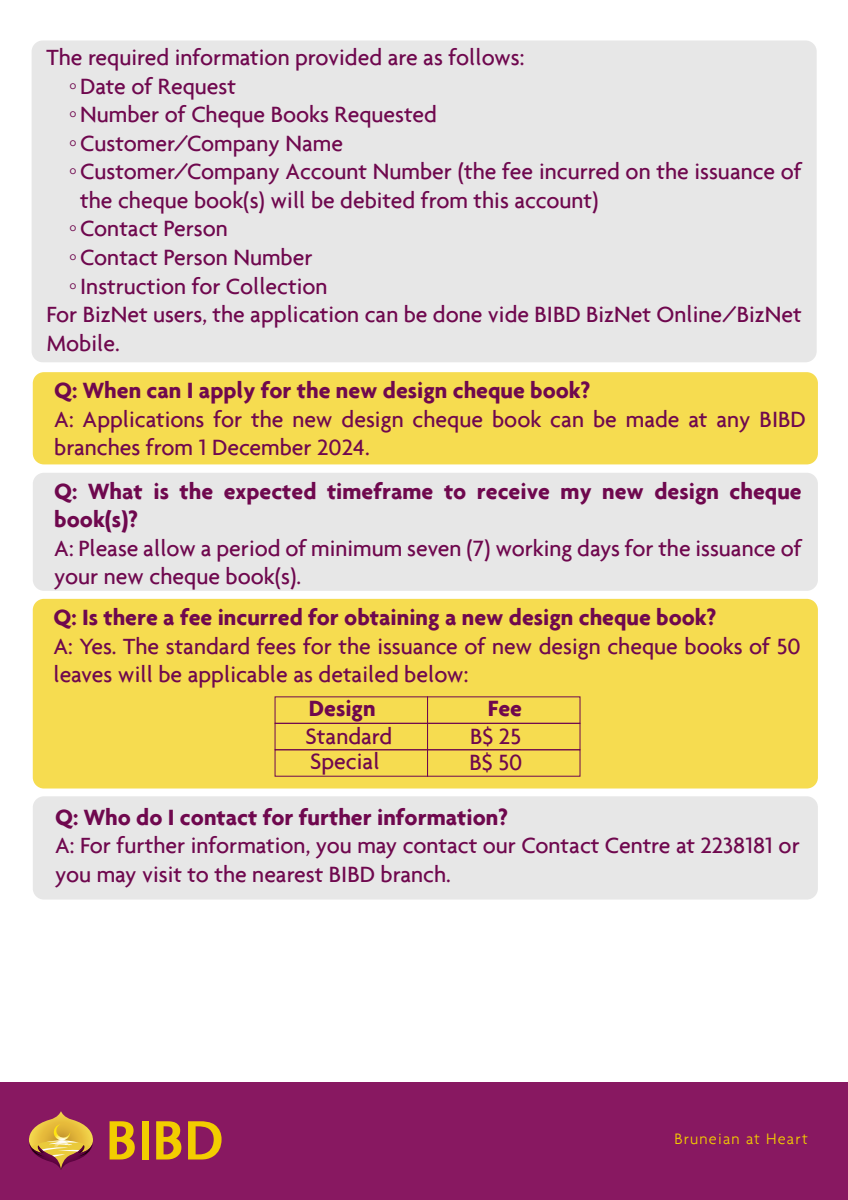
<style>
.page{position:relative;width:848px;height:1200px;background:#fff}
.page>*{position:absolute;margin:0;border:0;box-sizing:border-box;transform-origin:0 0}
.t1{font:500 23.75px/28.5px "Agenda";color:#6f084e}
.t2{font:700 23.75px/28.5px "Agenda";color:#6f084e}
.t3{font:300 16.31px "Agenda";letter-spacing:.075em;color:#f2cd00}
.s1{font-family:"Times New Roman";font-weight:400}
</style>
<div class="page">
<div style="left:32px;top:40px;width:785px;height:322px;background:#e7e7e7;border-radius:11px"></div>
<div style="left:33px;top:372px;width:785px;height:92px;background:#f6dc50;border-radius:11px"></div>
<div style="left:33px;top:472px;width:785px;height:118px;background:#e7e7e7;border-radius:11px"></div>
<div style="left:33px;top:598px;width:785px;height:190px;background:#f6dc50;border-radius:11px"></div>
<div style="left:33px;top:796px;width:785px;height:103px;background:#e7e7e7;border-radius:11px"></div>
<div style="left:275px;top:723px;width:153px;height:26px;border:1px solid #6f084e"></div>
<div style="left:275px;top:749px;width:153px;height:27px;border:1px solid #6f084e"></div>
<div style="left:427px;top:723px;width:153px;height:26px;border:1px solid #6f084e"></div>
<div style="left:427px;top:749px;width:153px;height:27px;border:1px solid #6f084e"></div>
<div style="left:0;top:1081px;width:848px;height:118px;background:#881861"></div>
<svg style="left:110px;top:1121px;width:25px;height:38px"></svg>
<svg style="left:156px;top:1121px;width:25px;height:38px"></svg>
<div style="left:142px;top:1120px;width:6px;height:39px;background:#f2cd00"></div>
<svg style="left:188px;top:1121px;width:34px;height:38px"></svg>
<svg style="left:29px;top:1111px;width:64px;height:58px"></svg>
<img style="left:77px;top:1143px;width:16px;height:13px">
<p class="t1" style="left:46px;top:43px;width:479px">The required information provided are as follows:</p>
<p class="t1" style="left:69px;top:71px;width:169px"><span class="s1">◦</span>Date of Request</p>
<p class="t1" style="left:69px;top:100px;width:369px"><span class="s1">◦</span>Number of Cheque Books Requested</p>
<p class="t1" style="left:69px;top:128px;width:276px"><span class="s1">◦</span>Customer/Company Name</p>
<p class="t1" style="left:69px;top:157px;width:734px"><span class="s1">◦</span>Customer/Company Account Number (the fee incurred on the issuance of</p>
<p class="t1" style="left:80px;top:185px;width:520px">the cheque book(s) will be debited from this account)</p>
<p class="t1" style="left:69px;top:214px;width:160px"><span class="s1">◦</span>Contact Person</p>
<p class="t1" style="left:69px;top:242px;width:245px"><span class="s1">◦</span>Contact Person Number</p>
<p class="t1" style="left:69px;top:271px;width:260px"><span class="s1">◦</span>Instruction for Collection</p>
<p class="t1" style="left:46px;top:299px;width:757px">For BizNet users, the application can be done vide BIBD BizNet Online/BizNet</p>
<p class="t1" style="left:46px;top:328px;width:75px">Mobile.</p>
<p class="t2" style="left:54px;top:375px;width:538px">Q: When can I apply for the new design cheque book?</p>
<p class="t1" style="left:54px;top:404px;width:753px">A: Applications for the new design cheque book can be made at any BIBD branches from 1 December 2024.</p>
<p class="t2" style="left:54px;top:476px;width:749px">Q: What is the expected timeframe to receive my new design cheque book(s)?</p>
<p class="t1" style="left:54px;top:533px;width:749px">A: Please allow a period of minimum seven (7) working days for the issuance of your new cheque book(s).</p>
<p class="t2" style="left:53px;top:602px;width:664px">Q: Is there a fee incurred for obtaining a new design cheque book?</p>
<p class="t1" style="left:53px;top:631px;width:749px">A: Yes. The standard fees for the issuance of new design cheque books of 50 leaves will be applicable as detailed below:</p>
<p class="t2" style="left:309px;top:693px;width:68px">Design</p>
<p class="t2" style="left:488px;top:693px;width:36px">Fee</p>
<p class="t1" style="left:306px;top:721px;width:88px">Standard</p>
<p class="t1" style="left:470px;top:721px;width:53px">B$ 25</p>
<p class="t1" style="left:310px;top:746px;width:71px">Special</p>
<p class="t1" style="left:469px;top:747px;width:54px">B$ 50</p>
<p class="t2" style="left:55px;top:801px;width:454px">Q: Who do I contact for further information?</p>
<p class="t1" style="left:55px;top:830px;width:746px">A: For further information, you may contact our Contact Centre at 2238181 or you may visit to the nearest BIBD branch.</p>
<p class="t3" style="left:674px;top:1129px;width:135px">Bruneian at Heart</p>
</div>
